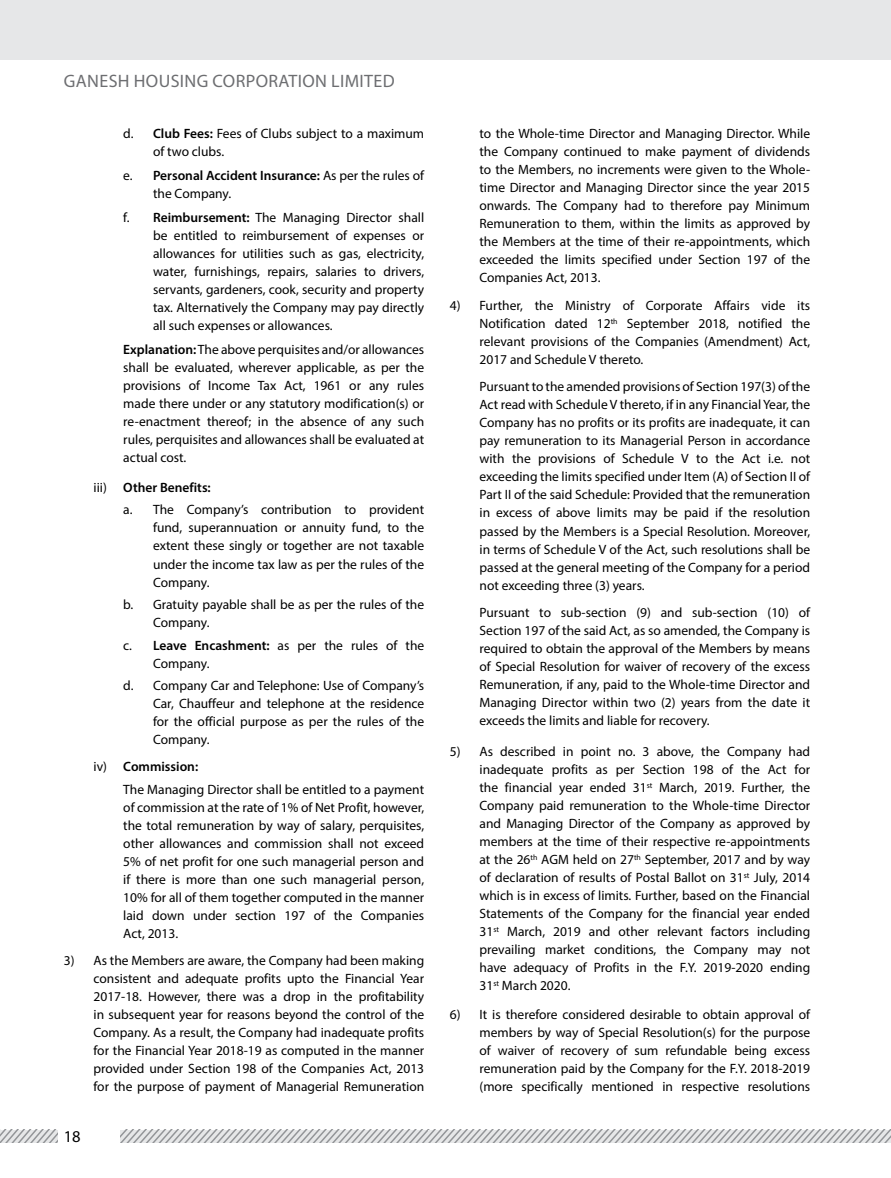
<style>
.page{position:relative;width:891px;height:1178px;background:#fff}
.page>*{position:absolute;margin:0;border:0;box-sizing:border-box;transform-origin:0 0}
.t1{font:18px "Myriad Pro";letter-spacing:.02em;color:#6d6e71}
.t2{font:16.5px "Myriad Pro";color:#000}
.t3{font:13.5px/18px "Myriad Pro";color:#000;text-align:justify}
.s1{font-weight:600}
</style>
<div class="page">
<div style="left:0;top:0;width:891px;height:60px;background:#e6e7e8"></div>
<svg style="left:0;top:1129px;width:58px;height:12px"></svg>
<svg style="left:121px;top:1129px;width:770px;height:12px;background:#cdced0"></svg>
<h1 class="t1" style="left:64px;top:70px;width:332px">Ganesh Housing Corporation Limited</h1>
<p class="t3" style="left:153px;top:124px;width:273px;text-indent:-30px">d. <span class="s1">Club Fees:</span> Fees of Clubs subject to a maximum of two clubs.</p>
<p class="t3" style="left:153px;top:166px;width:273px;text-indent:-30px">e. <span class="s1">Personal Accident Insurance:</span> As per the rules of the Company.</p>
<p class="t3" style="left:153px;top:208px;width:273px;text-indent:-30px">f. <span class="s1">Reimbursement:</span> The Managing Director shall be entitled to reimbursement of expenses or allowances for utilities such as gas, electricity, water, furnishings, repairs, salaries to drivers, servants, gardeners, cook, security and property tax. Alternatively the Company may pay directly all such expenses or allowances.</p>
<p class="t3" style="left:123px;top:340px;width:302px"><span class="s1">Explanation:</span> The above perquisites and/or allowances shall be evaluated, wherever applicable, as per the provisions of Income Tax Act, 1961 or any rules made there under or any statutory modification(s) or re-enactment thereof; in the absence of any such rules, perquisites and allowances shall be evaluated at actual cost.</p>
<p class="t3" style="left:123px;top:476px;width:302px;line-height:22.5px;text-indent:-30px">iii) <span class="s1">Other Benefits:<br></span>a. The Company’s contribution to provident</p>
<p class="t3" style="left:153px;top:518px;width:273px">fund, superannuation or annuity fund, to the extent these singly or together are not taxable under the income tax law as per the rules of the Company.</p>
<p class="t3" style="left:153px;top:595px;width:273px;text-indent:-30px">b. Gratuity payable shall be as per the rules of the<br>Company.</p>
<p class="t3" style="left:153px;top:635px;width:273px;text-indent:-30px">c. <span class="s1">Leave Encashment:</span> as per the rules of the<br>Company.</p>
<p class="t3" style="left:153px;top:676px;width:273px;text-indent:-30px">d. Company Car and Telephone: Use of Company’s Car, Chauffeur and telephone at the residence for the official purpose as per the rules of the Company.</p>
<p class="t3" style="left:123px;top:755px;width:302px;line-height:22.5px;text-indent:-30px">iv) <span class="s1">Commission:<br></span>The Managing Director shall be entitled to a payment</p>
<p class="t3" style="left:123px;top:797px;width:302px">of commission at the rate of 1% of Net Profit, however, the total remuneration by way of salary, perquisites, other allowances and commission shall not exceed 5% of net profit for one such managerial person and if there is more than one such managerial person, 10% for all of them together computed in the manner laid down under section 197 of the Companies Act, 2013.</p>
<p class="t3" style="left:94px;top:950px;width:332px;text-indent:-30px">3) As the Members are aware, the Company had been making consistent and adequate profits upto the Financial Year 2017-18. However, there was a drop in the profitability in subsequent year for reasons beyond the control of the Company. As a result, the Company had inadequate profits for the Financial Year 2018-19 as computed in the manner provided under Section 198 of the Companies Act, 2013 for the purpose of payment of Managerial Remuneration</p>
<p class="t2" style="left:64px;top:1126px;width:18px">18</p>
<p class="t3" style="left:480px;top:124px;width:332px">to the Whole-time Director and Managing Director. While the Company continued to make payment of dividends to the Members, no increments were given to the Whole&shy;time Director and Managing Director since the year 2015 onwards. The Company had to therefore pay Minimum Remuneration to them, within the limits as approved by the Members at the time of their re-appointments, which exceeded the limits specified under Section 197 of the Companies Act, 2013.</p>
<p class="t3" style="left:480px;top:296px;width:332px;text-indent:-30px">4) Further, the Ministry of Corporate Affairs vide its Notification dated 12<sup>th</sup> September 2018, notified the relevant provisions of the Companies (Amendment) Act, 2017 and Schedule V thereto.</p>
<p class="t3" style="left:480px;top:377px;width:332px">Pursuant to the amended provisions of Section 197(3) of the Act read with Schedule V thereto, if in any Financial Year, the Company has no profits or its profits are inadequate, it can pay remuneration to its Managerial Person in accordance with the provisions of Schedule V to the Act i.e. not exceeding the limits specified under Item (A) of Section II of Part II of the said Schedule: Provided that the remuneration in excess of above limits may be paid if the resolution passed by the Members is a Special Resolution. Moreover, in terms of Schedule V of the Act, such resolutions shall be passed at the general meeting of the Company for a period not exceeding three (3) years.</p>
<p class="t3" style="left:480px;top:602px;width:332px">Pursuant to sub-section (9) and sub-section (10) of Section 197 of the said Act, as so amended, the Company is required to obtain the approval of the Members by means of Special Resolution for waiver of recovery of the excess Remuneration, if any, paid to the Whole-time Director and Managing Director within two (2) years from the date it exceeds the limits and liable for recovery.</p>
<p class="t3" style="left:480px;top:742px;width:332px;text-indent:-30px">5) As described in point no. 3 above, the Company had inadequate profits as per Section 198 of the Act for the financial year ended 31<sup>st</sup> March, 2019. Further, the Company paid remuneration to the Whole-time Director and Managing Director of the Company as approved by members at the time of their respective re-appointments at the 26<sup>th</sup> AGM held on 27<sup>th</sup> September, 2017 and by way of declaration of results of Postal Ballot on 31<sup>st</sup> July, 2014 which is in excess of limits. Further, based on the Financial Statements of the Company for the financial year ended 31<sup>st</sup> March, 2019 and other relevant factors including prevailing market conditions, the Company may not have adequacy of Profits in the F.Y. 2019-2020 ending 31<sup>st</sup> March 2020.</p>
<p class="t3" style="left:480px;top:1004px;width:332px;text-indent:-30px">6) It is therefore considered desirable to obtain approval of members by way of Special Resolution(s) for the purpose of waiver of recovery of sum refundable being excess remuneration paid by the Company for the F.Y. 2018-2019 (more specifically mentioned in respective resolutions</p>
</div>
